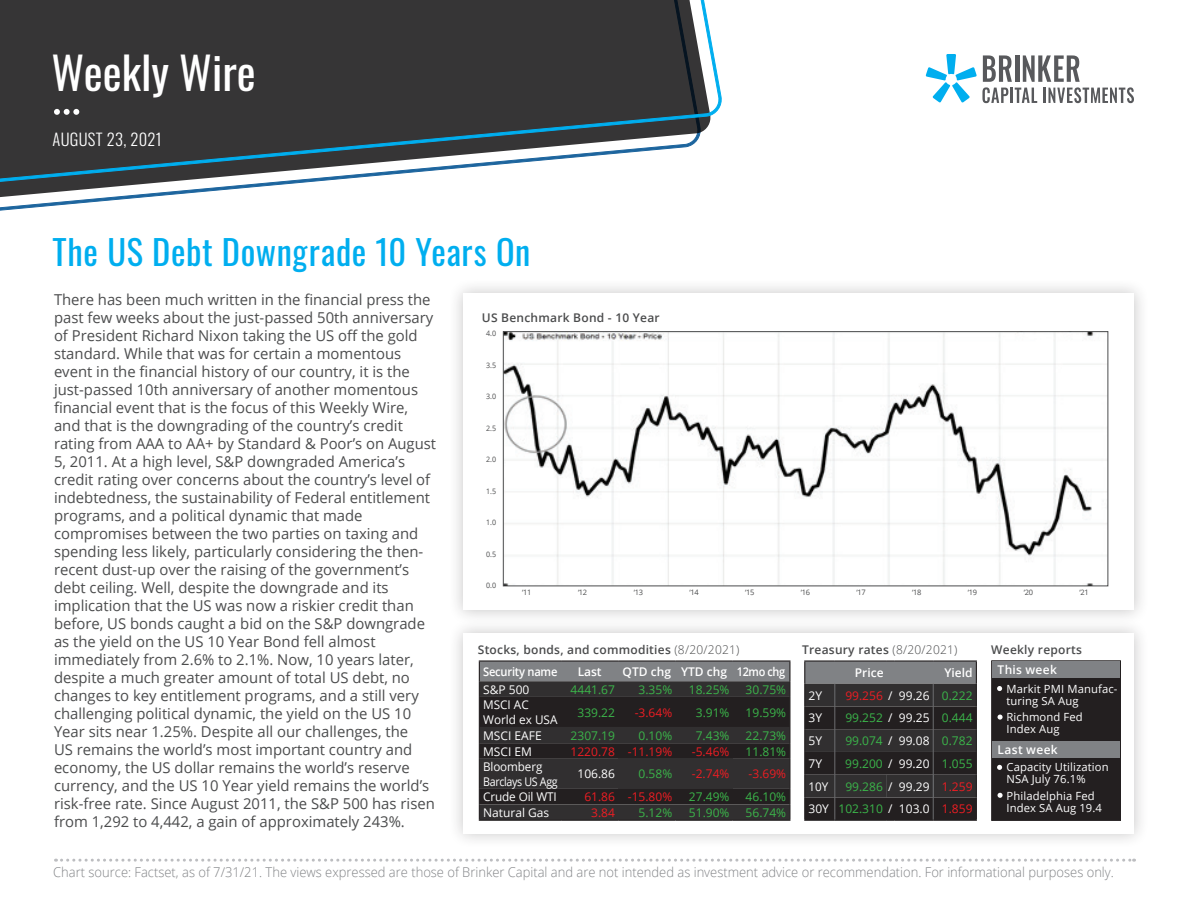
<style>
.page{position:relative;width:1188px;height:918px;background:#fff}
.page>*{position:absolute;margin:0;border:0;box-sizing:border-box;transform-origin:0 0}
.t1{font:45px "Oswald";color:#fff}
.t2{font:34.5px "Oswald";letter-spacing:.015em;color:#00aeef}
.t3{font:300 16.5px "Oswald";letter-spacing:.02em;color:#fff}
.t4{font:15px/18px "Open Sans";color:#4b4c4d}
.t5{font:300 13.5px "Open Sans";color:#808285;scale:.96 1}
.t6{font:12px "Open Sans";color:#3bb54a}
.t7{font:12px/14.4px "Open Sans";color:#fff}
.t8{font:600 12px "Open Sans";letter-spacing:.02em;color:#4b4c4d}
.t9{font:12px "Open Sans";color:#ee1d23}
.t10{font:600 12px "Open Sans";color:#fff}
.t11{font:12px/14.4px "Open Sans";letter-spacing:-.03em;color:#fff}
.t12{font:600 12px "Open Sans";letter-spacing:.03em;color:#fff}
.t13{font:600 12px "Open Sans";letter-spacing:-.02em;color:#fff;scale:.93 1}
.t14{font:11.25px/12px "Open Sans";letter-spacing:.01em;color:#fff}
.t15{font:7.5px "Open Sans";letter-spacing:-.04em;color:#4b4c4d}
.t16{font:7.5px "Open Sans";letter-spacing:-.04em;color:#4b4c4d;scale:.95 1}
.s1{font-weight:300}
.s2{color:#fff}
.s3{color:#3bb54a}
.s4{color:#ee1d23}
</style>
<div class="page">
<div style="left:448px;top:278px;width:702px;height:347px;background:#231f20;opacity:.25"></div>
<div style="left:463px;top:293px;width:671px;height:317px;background:#fff"></div>
<div style="left:448px;top:618px;width:702px;height:231px;background:#231f20;opacity:.25"></div>
<div style="left:463px;top:633px;width:671px;height:201px;background:#fff"></div>
<svg style="left:56px;top:859px;width:1079px;height:3px"></svg>
<hr style="left:479px;top:660px;width:82px;height:2px;background:#231f20">
<hr style="left:561px;top:660px;width:57px;height:2px;background:#231f20">
<hr style="left:618px;top:660px;width:57px;height:2px;background:#231f20">
<hr style="left:675px;top:660px;width:58px;height:2px;background:#231f20">
<hr style="left:733px;top:660px;width:57px;height:2px;background:#231f20">
<svg style="left:479px;top:661px;width:311px;height:159px;background:#363335"></svg>
<hr style="left:479px;top:820px;width:82px;height:1px;background:#231f20">
<hr style="left:561px;top:820px;width:57px;height:1px;background:#231f20">
<hr style="left:618px;top:820px;width:57px;height:1px;background:#231f20">
<hr style="left:733px;top:820px;width:57px;height:1px;background:#231f20">
<hr style="left:675px;top:820px;width:58px;height:1px;background:#231f20">
<div style="left:991px;top:660px;width:130px;height:161px;background:#231f20;border:1px solid #231f20"></div>
<div style="left:992px;top:661px;width:128px;height:17px;background:#808285"></div>
<svg style="left:997px;top:686px;width:5px;height:5px"></svg>
<svg style="left:804px;top:660px;width:173px;height:161px;background:#383637"></svg>
<svg style="left:998px;top:715px;width:5px;height:5px"></svg>
<svg style="left:997px;top:765px;width:5px;height:5px"></svg>
<svg style="left:998px;top:793px;width:5px;height:5px"></svg>
<div style="left:992px;top:741px;width:128px;height:17px;background:#808285"></div>
<svg style="left:0;top:189px;width:234px;height:22px"></svg>
<svg style="left:0;top:0;width:722px;height:189px;background:#505457"></svg>
<svg style="left:54px;top:109px;width:25px;height:6px"></svg>
<svg style="left:926px;top:54px;width:208px;height:49px"></svg>
<img style="left:505px;top:333px;width:601px;height:251px">
<div style="left:503px;top:331px;width:605px;height:255px;border:1px solid #4b4c4d"></div>
<h1 class="t1" style="left:52px;top:33px;width:206px">Weekly Wire</h1>
<p class="t3" style="left:52px;top:124px;width:111px">AUGUST 23, 2021</p>
<h2 class="t2" style="left:52px;top:221px;width:479px">The US Debt Downgrade 10 Years On</h2>
<p class="t4" style="left:54px;top:290px;width:384px">There has been much written in the financial press the past few weeks about the just-passed 50th anniversary of President Richard Nixon taking the US off the gold standard. While that was for certain a momentous event in the financial history of our country, it is the just-passed 10th anniversary of another momentous financial event that is the focus of this Weekly Wire, and that is the downgrading of the country’s credit rating from AAA to AA+ by Standard &amp; Poor’s on August 5, 2011. At a high level, S&amp;P downgraded America’s credit rating over concerns about the country’s level of indebtedness, the sustainability of Federal entitlement programs, and a political dynamic that made compromises between the two parties on taxing and spending less likely, particularly considering the then&shy;recent dust-up over the raising of the government’s debt ceiling. Well, despite the downgrade and its implication that the US was now a riskier credit than before, US bonds caught a bid on the S&amp;P downgrade as the yield on the US 10 Year Bond fell almost immediately from 2.6% to 2.1%. Now, 10 years later, despite a much greater amount of total US debt, no changes to key entitlement programs, and a still very challenging political dynamic, the yield on the US 10<br>Year sits near 1.25%. Despite all our challenges, the<br>US remains the world’s most important country and economy, the US dollar remains the world’s reserve currency, and the US 10 Year yield remains the world’s risk-free rate. Since August 2011, the S&amp;P 500 has risen from 1,292 to 4,442, a gain of approximately 243%.</p>
<p class="t8" style="left:482px;top:310px;width:179px">US Benchmark Bond - 10 Year</p>
<p class="t16" style="left:486px;top:329px;width:12px">4.0</p>
<p class="t16" style="left:486px;top:360px;width:12px">3.5</p>
<p class="t16" style="left:486px;top:392px;width:12px">3.0</p>
<p class="t16" style="left:486px;top:423px;width:12px">2.5</p>
<p class="t16" style="left:486px;top:455px;width:12px">2.0</p>
<p class="t16" style="left:486px;top:486px;width:12px">1.5</p>
<p class="t16" style="left:486px;top:518px;width:12px">1.0</p>
<p class="t16" style="left:486px;top:549px;width:12px">0.5</p>
<p class="t16" style="left:486px;top:581px;width:12px">0.0</p>
<p class="t15" style="left:522px;top:587px;width:11px">‘11</p>
<p class="t15" style="left:578px;top:587px;width:11px">‘12</p>
<p class="t15" style="left:634px;top:587px;width:11px">‘13</p>
<p class="t15" style="left:689px;top:587px;width:11px">‘14</p>
<p class="t15" style="left:745px;top:587px;width:11px">‘15</p>
<p class="t15" style="left:801px;top:587px;width:11px">‘16</p>
<p class="t15" style="left:857px;top:587px;width:11px">‘17</p>
<p class="t15" style="left:912px;top:587px;width:11px">‘18</p>
<p class="t15" style="left:968px;top:587px;width:11px">‘19</p>
<p class="t15" style="left:1024px;top:587px;width:11px">‘20</p>
<p class="t15" style="left:1079px;top:587px;width:11px">‘21</p>
<p class="t8" style="left:478px;top:641px;width:263px">Stocks, bonds, and commodities <span class="s1">(8/20/2021)</span></p>
<p class="t8" style="left:802px;top:641px;width:157px">Treasury rates <span class="s1">(8/20/2021)</span></p>
<p class="t8" style="left:991px;top:641px;width:92px">Weekly reports</p>
<p class="t14" style="left:1007px;top:682px;width:112px">Markit PMI Manufac&shy;turing SA Aug</p>
<p class="t14" style="left:1007px;top:710px;width:78px">Richmond Fed<br>Index Aug</p>
<p class="t12" style="left:998px;top:662px;width:61px">This week</p>
<p class="t13" style="left:483px;top:663px;width:81px">Security name</p>
<p class="t10" style="left:578px;top:663px;width:26px">Last</p>
<p class="t10" style="left:623px;top:663px;width:164px">QTD chg YTD chg 12mo chg</p>
<p class="t7" style="left:483px;top:682px;width:48px">S&amp;P 500</p>
<p class="t6" style="left:571px;top:681px;width:46px">4441.67</p>
<p class="t6" style="left:639px;top:681px;width:35px">3.35%</p>
<p class="t6" style="left:689px;top:681px;width:42px">18.25%</p>
<p class="t6" style="left:746px;top:681px;width:42px">30.75%</p>
<p class="t7" style="left:483px;top:697px;width:76px">MSCI AC<br>World ex USA</p>
<p class="t6" style="left:577px;top:704px;width:39px">339.22</p>
<p class="t9" style="left:635px;top:704px;width:39px">-3.64%</p>
<p class="t6" style="left:696px;top:704px;width:35px">3.91%</p>
<p class="t6" style="left:746px;top:704px;width:42px">19.59%</p>
<p class="t7" style="left:483px;top:728px;width:60px">MSCI EAFE</p>
<p class="t6" style="left:571px;top:727px;width:46px">2307.19</p>
<p class="t6" style="left:639px;top:727px;width:35px">0.10%</p>
<p class="t6" style="left:696px;top:727px;width:35px">7.43%</p>
<p class="t6" style="left:746px;top:727px;width:42px">22.73%</p>
<p class="t7" style="left:483px;top:744px;width:50px">MSCI EM</p>
<p class="t9" style="left:571px;top:743px;width:103px">1220.78 -11.19%</p>
<p class="t9" style="left:692px;top:743px;width:39px">-5.46%</p>
<p class="t6" style="left:746px;top:743px;width:42px">11.81%</p>
<p class="t11" style="left:483px;top:759px;width:76px">Bloomberg<br>Barclays US Agg</p>
<p class="t7" style="left:577px;top:767px;width:39px">106.86</p>
<p class="t6" style="left:639px;top:766px;width:35px">0.58%</p>
<p class="t9" style="left:692px;top:766px;width:39px">-2.74%</p>
<p class="t9" style="left:749px;top:766px;width:39px">-3.69%</p>
<p class="t7" style="left:483px;top:789px;width:75px">Crude Oil WTI</p>
<p class="t9" style="left:584px;top:789px;width:89px">61.86 -15.80%</p>
<p class="t6" style="left:689px;top:789px;width:42px">27.49%</p>
<p class="t6" style="left:746px;top:789px;width:42px">46.10%</p>
<p class="t7" style="left:483px;top:805px;width:68px">Natural Gas</p>
<p class="t9" style="left:591px;top:804px;width:25px">3.84</p>
<p class="t6" style="left:639px;top:804px;width:35px">5.12%</p>
<p class="t6" style="left:689px;top:804px;width:42px">51.90%</p>
<p class="t6" style="left:746px;top:804px;width:42px">56.74%</p>
<p class="t10" style="left:855px;top:664px;width:30px">Price</p>
<p class="t10" style="left:944px;top:664px;width:30px">Yield</p>
<p class="t7" style="left:809px;top:688px;width:15px">2Y</p>
<p class="t9" style="left:845px;top:687px;width:129px">99.256 <span class="s2">/ 99.26</span> <span class="s3">0.222</span></p>
<p class="t7" style="left:809px;top:711px;width:15px">3Y</p>
<p class="t6" style="left:845px;top:710px;width:129px">99.252 <span class="s2">/ 99.25</span> 0.444</p>
<p class="t7" style="left:809px;top:733px;width:15px">5Y</p>
<p class="t6" style="left:845px;top:733px;width:129px">99.074 <span class="s2">/ 99.08</span> 0.782</p>
<p class="t7" style="left:809px;top:756px;width:15px">7Y</p>
<p class="t6" style="left:845px;top:755px;width:129px">99.200 <span class="s2">/ 99.20</span> 1.055</p>
<p class="t7" style="left:809px;top:779px;width:21px">10Y</p>
<p class="t12" style="left:998px;top:742px;width:62px">Last week</p>
<p class="t14" style="left:1007px;top:761px;width:104px">Capacity Utilization<br>NSA July 76.1%</p>
<p class="t14" style="left:1007px;top:789px;width:97px">Philadelphia Fed<br>Index SA Aug 19.4</p>
<p class="t7" style="left:809px;top:775px;width:166px;line-height:22.8px;text-align:right"><span class="s3">99.286</span> / 99.29 <span class="s4">1.259<br></span>30Y <span class="s3">102.310</span> / 103.0 <span class="s4">1.859</span></p>
<p class="t5" style="left:53px;top:863px;width:1106px">Chart source: Factset, as of 7/31/21. The views expressed are those of Brinker Capital and are not intended as investment advice or recommendation. For informational purposes only.</p>
</div>
